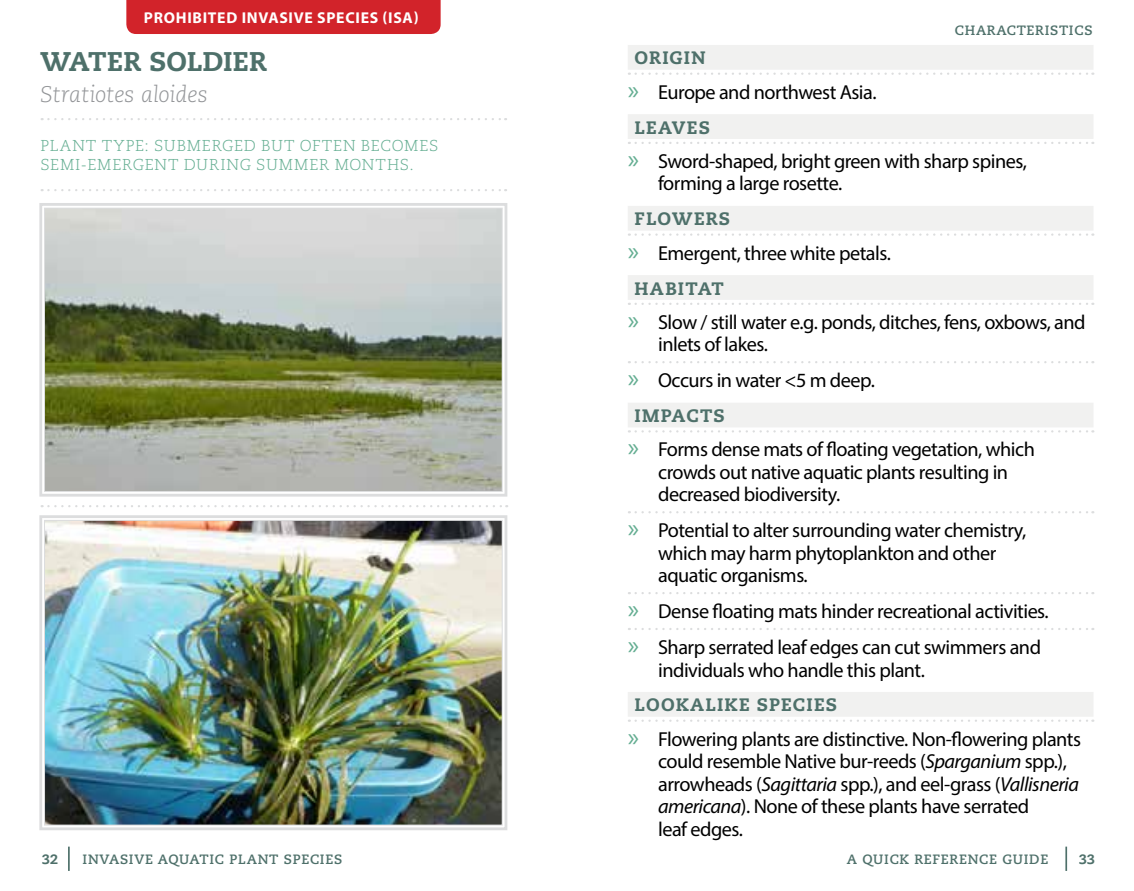
<style>
.page{position:relative;width:1134px;height:891px;background:#fff}
.page>*{position:absolute;margin:0;border:0;box-sizing:border-box;transform-origin:0 0}
.t1{font:800 27px "Caecilia LT Std";letter-spacing:.005em;color:#4e706a}
.t2{font:italic 300 22.5px "Caecilia LT Std";letter-spacing:-.005em;color:#939598}
.t3{font:20.25px/22.5px "Myriad Pro";letter-spacing:-.025em;color:#000}
.t4{font:800 18px "Caecilia LT Std";letter-spacing:.065em;color:#4e706a}
.t5{font:300 15.75px/18.9px "Caecilia LT Std";letter-spacing:.05em;color:#63ad91}
.t6{font:700 15.75px "Myriad Pro";letter-spacing:.045em;color:#fff}
.t7{font:700 13.5px "Caecilia LT Std";letter-spacing:.05em;color:#4e706a}
.t8{font:800 13.5px "Caecilia LT Std";color:#4e706a}
.s1{font-size:27px;color:#63ad91}
.s2{font-style:italic}
</style>
<div class="page">
<hr style="left:68px;top:847px;width:2px;height:24px;background:#4e706a">
<hr style="left:1065px;top:847px;width:2px;height:24px;background:#4e706a">
<svg style="left:39px;top:515px;width:469px;height:315px"></svg>
<img style="left:44px;top:519px;width:459px;height:307px">
<svg style="left:39px;top:203px;width:469px;height:294px"></svg>
<svg style="left:44px;top:207px;width:459px;height:285px;background:#a1a791"></svg>
<svg style="left:42px;top:505px;width:465px;height:2px"></svg>
<div style="left:126px;top:0;width:315px;height:34px;background:#d2232a"></div>
<svg style="left:42px;top:118px;width:464px;height:2px"></svg>
<svg style="left:42px;top:189px;width:464px;height:2px"></svg>
<div style="left:628px;top:45px;width:466px;height:25px;background:#f1f1f0"></div>
<svg style="left:636px;top:73px;width:457px;height:2px"></svg>
<div style="left:628px;top:114px;width:466px;height:25px;background:#f1f1f0"></div>
<svg style="left:636px;top:142px;width:457px;height:2px"></svg>
<div style="left:628px;top:206px;width:466px;height:25px;background:#f1f1f0"></div>
<svg style="left:636px;top:233px;width:457px;height:3px"></svg>
<div style="left:628px;top:275px;width:466px;height:25px;background:#f1f1f0"></div>
<svg style="left:636px;top:303px;width:457px;height:2px"></svg>
<svg style="left:636px;top:361px;width:457px;height:2px"></svg>
<div style="left:628px;top:403px;width:466px;height:24px;background:#f1f1f0"></div>
<svg style="left:636px;top:430px;width:457px;height:3px"></svg>
<svg style="left:636px;top:511px;width:457px;height:2px"></svg>
<svg style="left:636px;top:592px;width:457px;height:2px"></svg>
<svg style="left:636px;top:628px;width:457px;height:2px"></svg>
<div style="left:628px;top:692px;width:466px;height:25px;background:#f1f1f0"></div>
<svg style="left:636px;top:720px;width:457px;height:2px"></svg>
<p class="t6" style="left:144px;top:8px;width:276px">PROHIBITED INVASIVE SPECIES (ISA)</p>
<h1 class="t1" style="left:40px;top:45px;width:228px">WATER SOLDIER</h1>
<p class="t2" style="left:40px;top:82px;width:169px">Stratiotes aloides</p>
<p class="t5" style="left:40px;top:136px;width:399px">PLANT TYPE: SUBMERGED BUT OFTEN BECOMES<br>SEMI-EMERGENT DURING SUMMER MONTHS.</p>
<p class="t7" style="left:955px;top:22px;width:139px">CHARACTERISTICS</p>
<p class="t4" style="left:635px;top:47px;width:73px">ORIGIN</p>
<p class="t3" style="left:628px;top:80px;width:250px"><span class="s1">»</span> Europe and northwest Asia.</p>
<p class="t4" style="left:635px;top:116px;width:77px">LEAVES</p>
<p class="t3" style="left:658px;top:150px;width:370px;text-indent:-30px"><span class="s1">»</span> Sword-shaped, bright green with sharp spines, forming a large rosette.</p>
<p class="t4" style="left:635px;top:208px;width:97px">FLOWERS</p>
<p class="t3" style="left:628px;top:241px;width:265px"><span class="s1">»</span> Emergent, three white petals.</p>
<p class="t4" style="left:635px;top:277px;width:91px">HABITAT</p>
<p class="t3" style="left:658px;top:310px;width:429px;text-indent:-30px"><span class="s1">»</span> Slow / still water e.g. ponds, ditches, fens, oxbows, and inlets of lakes.</p>
<p class="t3" style="left:628px;top:369px;width:249px"><span class="s1">»</span> Occurs in water &lt;5 m deep.</p>
<p class="t4" style="left:635px;top:405px;width:92px">IMPACTS</p>
<p class="t3" style="left:658px;top:438px;width:378px;text-indent:-30px"><span class="s1">»</span> Forms dense mats of floating vegetation, which crowds out native aquatic plants resulting in decreased biodiversity.</p>
<p class="t3" style="left:658px;top:519px;width:370px;text-indent:-30px"><span class="s1">»</span> Potential to alter surrounding water chemistry, which may harm phytoplankton and other aquatic organisms.</p>
<p class="t3" style="left:628px;top:593px;width:423px;line-height:35.8px"><span class="s1">»</span> Dense floating mats hinder recreational activities. <span class="s1">»</span> Sharp serrated leaf edges can cut swimmers and</p>
<p class="t3" style="left:658px;top:658px;width:268px">individuals who handle this plant.</p>
<p class="t4" style="left:635px;top:694px;width:204px">LOOKALIKE SPECIES</p>
<p class="t3" style="left:658px;top:727px;width:425px;text-indent:-30px"><span class="s1">»</span> Flowering plants are distinctive. Non-flowering plants could resemble Native bur-reeds (<span class="s2">Sparganium</span> spp.), arrowheads (<span class="s2">Sagittaria</span> spp.), and eel-grass (<span class="s2">Vallisneria americana</span>). None of these plants have serrated<br>leaf edges.</p>
<p class="t8" style="left:42px;top:850px;width:17px">32</p>
<p class="t7" style="left:83px;top:851px;width:261px">INVASIVE AQUATIC PLANT SPECIES</p>
<p class="t7" style="left:847px;top:851px;width:203px">A QUICK REFERENCE GUIDE</p>
<p class="t8" style="left:1079px;top:850px;width:17px">33</p>
</div>
